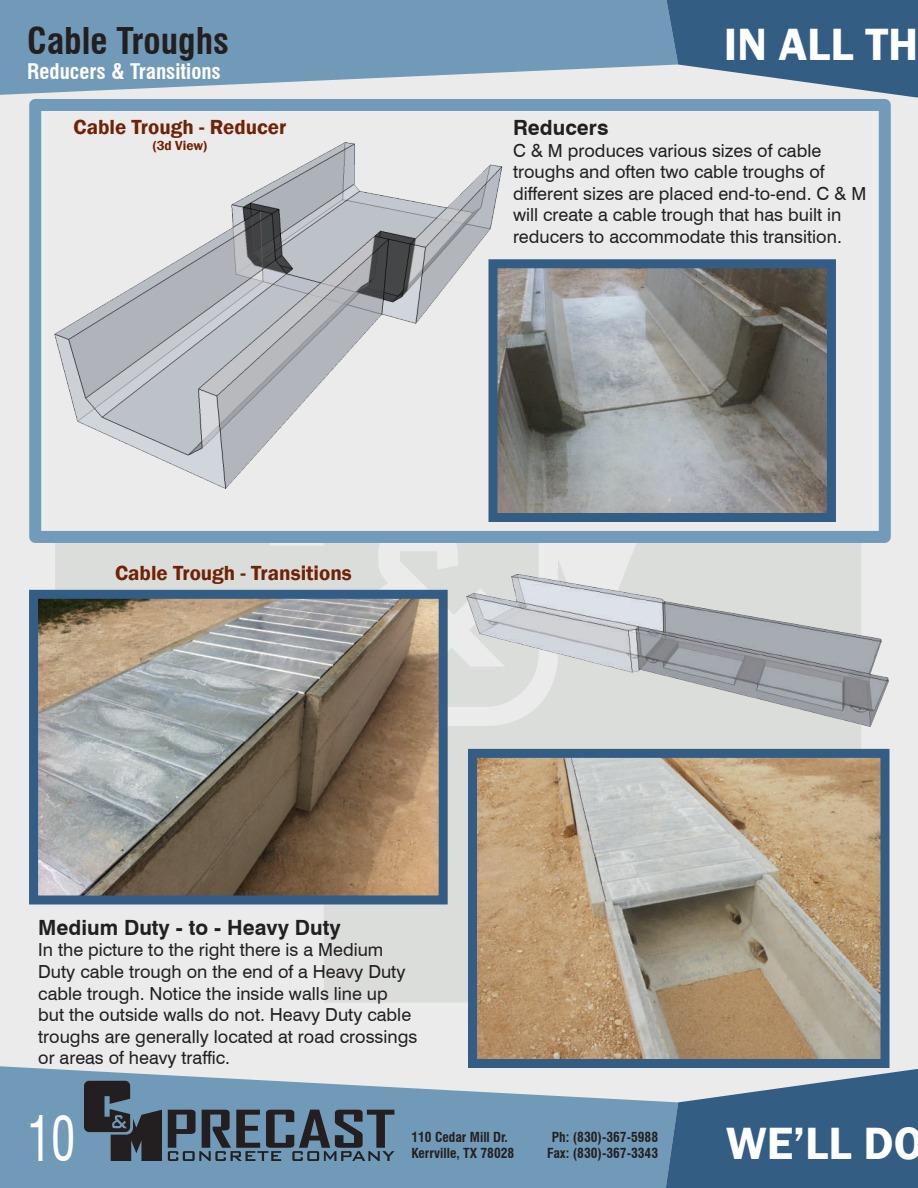
<style>
.page{position:relative;width:918px;height:1188px;background:#ebebec}
.page>*{position:absolute;margin:0;border:0;box-sizing:border-box;transform-origin:0 0}
.t1{font:condensed 60px "Swiss 721 BT";color:#fff;scale:.81 1}
.t2{font:600 46.5px "Franklin Gothic";color:#fff}
.t3{font:700 condensed 36px "Swiss 721 BT";color:#231f20}
.t4{font:600 21px "Franklin Gothic";color:#6f2205}
.t5{font:700 21px "Swiss 721 BT";color:#231f20}
.t6{font:700 condensed 21px "Swiss 721 BT";color:#fff}
.t7{font:18px/21.6px "Swiss 721 BT";color:#231f20}
.t8{font:700 condensed 13.5px/16.2px "Swiss 721 BT";color:#231f20}
.t9{font:600 13.5px "Franklin Gothic";color:#6f2205}
</style>
<div class="page">
<div style="left:324px;top:726px;width:144px;height:276px;background:#dbdddb"></div>
<div style="left:55px;top:543px;width:397px;height:164px;background:#dbdddb"></div>
<svg style="left:351px;top:543px;width:101px;height:124px"></svg>
<svg style="left:0;top:0;width:667px;height:95px;fill:#719ab8"></svg>
<svg style="left:0;top:1066px;width:666px;height:122px;fill:#719ab8"></svg>
<svg style="left:667px;top:0;width:251px;height:98px"></svg>
<svg style="left:666px;top:1069px;width:252px;height:119px;background:#517394"></svg>
<svg style="left:84px;top:1081px;width:78px;height:80px;background:#42505d"></svg>
<svg style="left:168px;top:1110px;width:227px;height:51px;background:#4e6475"></svg>
<div style="left:29px;top:99px;width:862px;height:444px;border:12px solid #719bb9"></div>
<img style="left:29px;top:131px;width:474px;height:377px">
<img style="left:478px;top:759px;width:402px;height:299px">
<div style="left:468px;top:749px;width:422px;height:319px;border:9px solid #335d84"></div>
<img style="left:452px;top:534px;width:439px;height:218px">
<img style="left:498px;top:269px;width:328px;height:243px">
<div style="left:488px;top:259px;width:348px;height:263px;border:9px solid #335d84"></div>
<img style="left:39px;top:600px;width:399px;height:294px">
<div style="left:29px;top:590px;width:419px;height:314px;border:9px solid #335d84"></div>
<h3 class="t3" style="left:27px;top:20px;width:204px">Cable Troughs</h3>
<p class="t6" style="left:27px;top:59px;width:195px">Reducers &amp; Transitions</p>
<p class="t4" style="left:74px;top:114px;width:214px">Cable Trough - Reducer</p>
<p class="t9" style="left:153px;top:138px;width:56px">(3d View)</p>
<p class="t4" style="left:115px;top:560px;width:238px">Cable Trough - Transitions</p>
<h2 class="t2" style="left:724px;top:15px;width:196px">IN ALL TH</h2>
<p class="t5" style="left:513px;top:115px;width:97px">Reducers</p>
<p class="t7" style="left:513px;top:139px;width:355px">C &amp; M produces various sizes of cable troughs and often two cable troughs of different sizes are placed end-to-end. C &amp; M will create a cable trough that has built in reducers to accommodate this transition.</p>
<p class="t5" style="left:38px;top:914px;width:304px">Medium Duty - to - Heavy Duty</p>
<p class="t7" style="left:38px;top:939px;width:381px">In the picture to the right there is a Medium Duty cable trough on the end of a Heavy Duty cable trough. Notice the inside walls line up but the outside walls do not. Heavy Duty cable troughs are generally located at road crossings or areas of heavy traffic.</p>
<h1 class="t1" style="left:27px;top:1103px;width:61px">10</h1>
<p class="t8" style="left:411px;top:1129px;width:104px">110 Cedar Mill Dr.<br>Kerrville, TX 78028</p>
<p class="t8" style="left:547px;top:1129px;width:113px;text-align:center">Ph: (830)-367-5988<br>Fax: (830)-367-3343</p>
<h2 class="t2" style="left:726px;top:1115px;width:199px">WE’LL DO</h2>
</div>
